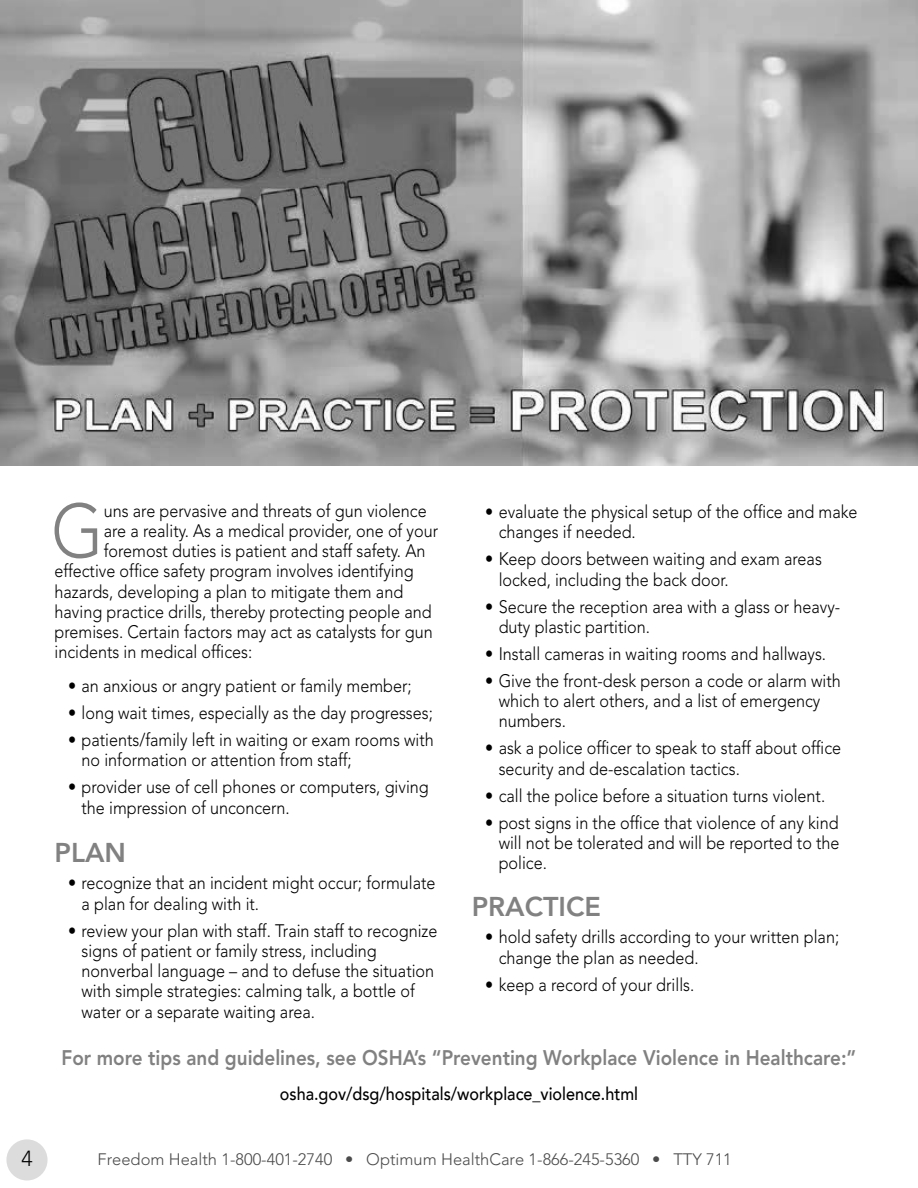
<style>
.page{position:relative;width:918px;height:1188px;background:#fff}
.page>*{position:absolute;margin:0;border:0;box-sizing:border-box;transform-origin:0 0}
.t1{font:300 75.15px "Avenir";color:#818181;scale:.9 1}
.t2{font:800 27px "Avenir";color:#818181}
.t3{font:300 21.6px "Avenir";color:#000}
.t4{font:800 21px "Avenir";color:#818181;scale:.9 1}
.t5{font:300 18px/20.2px "Avenir";color:#000;scale:.9 1}
.t6{font:500 18px "Avenir";color:#000;scale:.9 1}
.t7{font:300 16.5px "Avenir";color:#4b4b4b}
</style>
<div class="page">
<div style="left:6px;top:1139px;width:42px;height:41px;background:#d8d8d8;border-radius:50%"></div>
<img style="left:0;top:0;width:918px;height:465px">
<p class="t1" style="left:51px;top:487px;width:60px">G</p>
<p class="t5" style="left:104px;top:500px;width:360px">uns are pervasive and threats of gun violence</p>
<p class="t5" style="left:104px;top:521px;width:373px">are a reality. As a medical provider, one of your</p>
<p class="t5" style="left:104px;top:541px;width:359px">foremost duties is patient and staff safety. An</p>
<p class="t5" style="left:55px;top:561px;width:401px">effective office safety program involves identifying</p>
<p class="t5" style="left:55px;top:581px;width:389px">hazards, developing a plan to mitigate them and</p>
<p class="t5" style="left:55px;top:602px;width:421px">having practice drills, thereby protecting people and</p>
<p class="t5" style="left:55px;top:622px;width:422px">premises. Certain factors may act as catalysts for gun</p>
<p class="t5" style="left:55px;top:642px;width:221px">incidents in medical offices:</p>
<p class="t5" style="left:68px;top:676px;width:383px">• an anxious or angry patient or family member;</p>
<p class="t5" style="left:68px;top:703px;width:407px">• long wait times, especially as the day progresses;</p>
<p class="t5" style="left:82px;top:730px;width:393px;text-indent:-14px">• patients/family left in waiting or exam rooms with no information or attention from staff;</p>
<p class="t5" style="left:82px;top:777px;width:387px;text-indent:-14px">• provider use of cell phones or computers, giving the impression of unconcern.</p>
<p class="t2" style="left:55px;top:837px;width:73px">PLAN</p>
<p class="t5" style="left:82px;top:873px;width:395px;text-indent:-14px">• recognize that an incident might occur; formulate a plan for dealing with it.</p>
<p class="t5" style="left:82px;top:920px;width:397px;text-indent:-14px">• review your plan with staff. Train staff to recognize signs of patient or family stress, including nonverbal language – and to defuse the situation with simple strategies: calming talk, a bottle of water or a separate waiting area.</p>
<p class="t5" style="left:499px;top:502px;width:400px;text-indent:-14px">• evaluate the physical setup of the office and make changes if needed.</p>
<p class="t5" style="left:499px;top:549px;width:361px;text-indent:-14px">• Keep doors between waiting and exam areas locked, including the back door.</p>
<p class="t5" style="left:499px;top:596px;width:381px;text-indent:-14px">• Secure the reception area with a glass or heavy&shy;duty plastic partition.</p>
<p class="t5" style="left:485px;top:644px;width:380px">• Install cameras in waiting rooms and hallways.</p>
<p class="t5" style="left:499px;top:671px;width:382px;text-indent:-14px">• Give the front-desk person a code or alarm with which to alert others, and a list of emergency numbers.</p>
<p class="t5" style="left:499px;top:738px;width:382px;text-indent:-14px">• ask a police officer to speak to staff about office security and de-escalation tactics.</p>
<p class="t5" style="left:485px;top:785px;width:379px">• call the police before a situation turns violent.</p>
<p class="t5" style="left:499px;top:812px;width:380px;text-align:justify;text-indent:-14px">• post signs in the office that violence of any kind will not be tolerated and will be reported to the police.</p>
<p class="t2" style="left:472px;top:891px;width:131px">PRACTICE</p>
<p class="t5" style="left:499px;top:927px;width:380px;text-indent:-14px">• hold safety drills according to your written plan; change the plan as needed.</p>
<p class="t5" style="left:485px;top:974px;width:234px">• keep a record of your drills.</p>
<p class="t4" style="left:62px;top:1045px;width:885px">For more tips and guidelines, see OSHA’s “Preventing Workplace Violence in Healthcare:”</p>
<p class="t6" style="left:280px;top:1078px;width:400px">osha.gov/dsg/hospitals/workplace_violence.html</p>
<p class="t3" style="left:21px;top:1146px;width:13px">4</p>
<p class="t7" style="left:98px;top:1149px;width:636px">Freedom Health 1-800-401-2740 • Optimum HealthCare 1-866-245-5360 • TTY 711</p>
</div>
